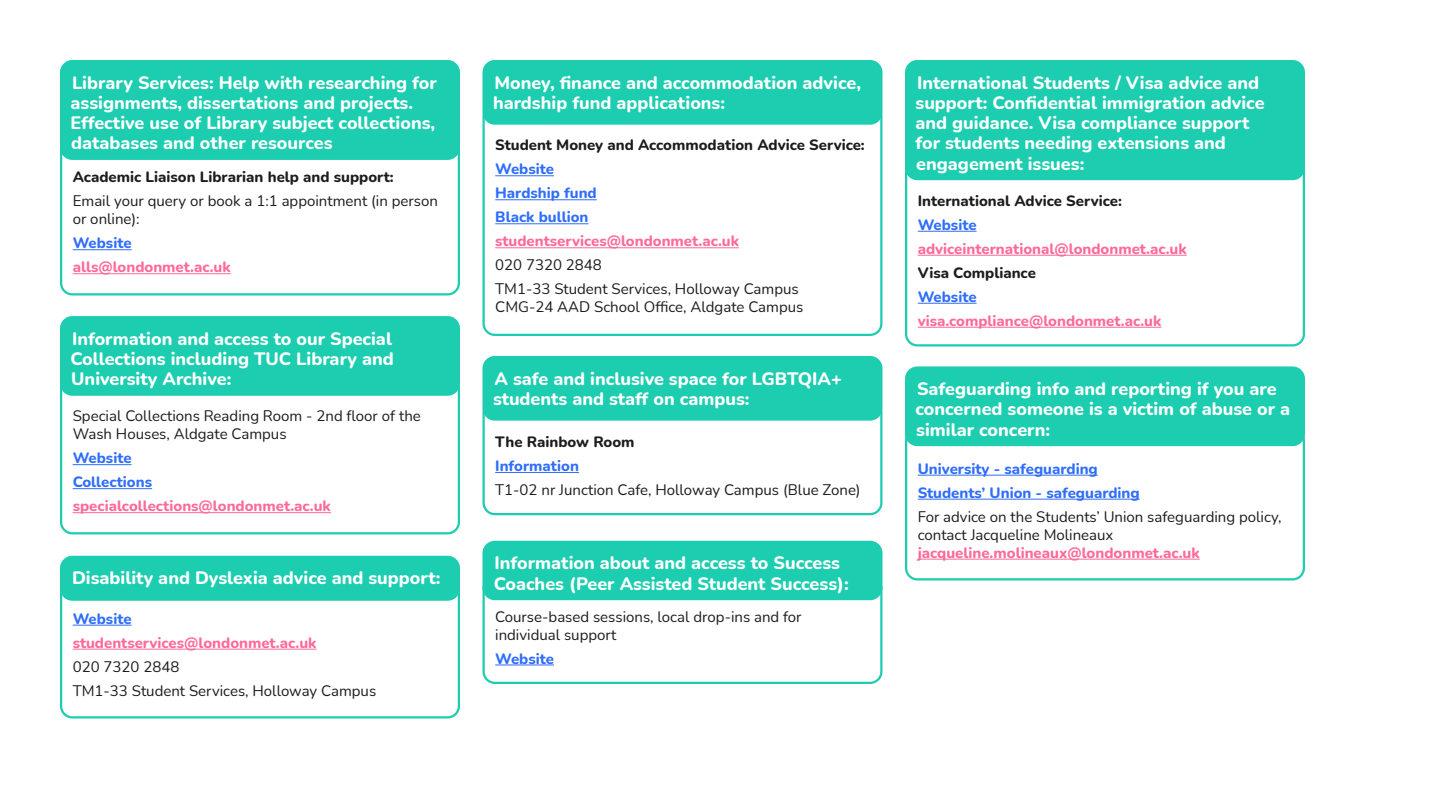
<style>
.page{position:relative;width:1440px;height:810px;background:#fff}
.page>*{position:absolute;margin:0;border:0;box-sizing:border-box;transform-origin:0 0}
.t1{font:800 18px/20.2px "Nunito";color:#fff}
.t2{font:15px/18px "Nunito";color:#1c1c1d}
.t3{font:800 15px "Nunito";color:#ff6999}
.t4{font:800 15px/24px "Nunito";color:#2f6dfd}
.t5{font:800 15px "Nunito";color:#1c1c1d}
</style>
<div class="page">
<hr style="left:918px;top:231px;width:59px;height:1px;background:#2f6dfd">
<hr style="left:918px;top:255px;width:269px;height:1px;background:#ff6999">
<hr style="left:918px;top:303px;width:59px;height:1px;background:#2f6dfd">
<hr style="left:918px;top:327px;width:243px;height:1px;background:#ff6999">
<div style="left:905px;top:159px;width:400px;height:188px;border:2px solid #1dcdb0;border-radius:11px"></div>
<div style="left:906px;top:61px;width:398px;height:118px;background:#1dcdb0;border-radius:11px"></div>
<div style="left:905px;top:60px;width:400px;height:120px;border:2px solid #1dcdb0;border-radius:11px"></div>
<hr style="left:73px;top:249px;width:59px;height:1px;background:#2f6dfd">
<hr style="left:73px;top:273px;width:158px;height:1px;background:#ff6999">
<div style="left:60px;top:136px;width:400px;height:160px;border:2px solid #1dcdb0;border-radius:11px"></div>
<hr style="left:73px;top:464px;width:59px;height:1px;background:#2f6dfd">
<hr style="left:73px;top:488px;width:79px;height:1px;background:#2f6dfd">
<hr style="left:73px;top:512px;width:258px;height:1px;background:#ff6999">
<div style="left:60px;top:375px;width:400px;height:159px;border:2px solid #1dcdb0;border-radius:11px"></div>
<hr style="left:73px;top:625px;width:59px;height:1px;background:#2f6dfd">
<hr style="left:73px;top:649px;width:244px;height:1px;background:#ff6999">
<div style="left:60px;top:577px;width:400px;height:141px;border:2px solid #1dcdb0;border-radius:11px"></div>
<div style="left:61px;top:61px;width:398px;height:98px;background:#1dcdb0;border-radius:11px"></div>
<div style="left:60px;top:60px;width:400px;height:100px;border:2px solid #1dcdb0;border-radius:11px"></div>
<div style="left:61px;top:317px;width:398px;height:78px;background:#1dcdb0;border-radius:11px"></div>
<div style="left:60px;top:316px;width:400px;height:80px;border:2px solid #1dcdb0;border-radius:11px"></div>
<div style="left:61px;top:557px;width:398px;height:43px;background:#1dcdb0;border-radius:11px"></div>
<div style="left:60px;top:556px;width:400px;height:45px;border:2px solid #1dcdb0;border-radius:11px"></div>
<hr style="left:495px;top:665px;width:59px;height:1px;background:#2f6dfd">
<div style="left:482px;top:576px;width:400px;height:108px;border:2px solid #1dcdb0;border-radius:11px"></div>
<div style="left:484px;top:542px;width:397px;height:57px;background:#1dcdb0;border-radius:11px"></div>
<div style="left:482px;top:541px;width:400px;height:59px;border:2px solid #1dcdb0;border-radius:11px"></div>
<hr style="left:495px;top:175px;width:59px;height:1px;background:#2f6dfd">
<hr style="left:495px;top:199px;width:102px;height:1px;background:#2f6dfd">
<hr style="left:495px;top:223px;width:94px;height:1px;background:#2f6dfd">
<hr style="left:495px;top:247px;width:244px;height:1px;background:#ff6999">
<div style="left:482px;top:105px;width:400px;height:231px;border:2px solid #1dcdb0;border-radius:11px"></div>
<hr style="left:495px;top:472px;width:84px;height:1px;background:#2f6dfd">
<div style="left:482px;top:401px;width:400px;height:114px;border:2px solid #1dcdb0;border-radius:11px"></div>
<div style="left:484px;top:61px;width:397px;height:63px;background:#1dcdb0;border-radius:11px"></div>
<div style="left:482px;top:60px;width:400px;height:65px;border:2px solid #1dcdb0;border-radius:11px"></div>
<div style="left:484px;top:357px;width:397px;height:63px;background:#1dcdb0;border-radius:11px"></div>
<div style="left:482px;top:356px;width:400px;height:65px;border:2px solid #1dcdb0;border-radius:11px"></div>
<hr style="left:918px;top:475px;width:180px;height:1px;background:#2f6dfd">
<hr style="left:918px;top:499px;width:222px;height:1px;background:#2f6dfd">
<hr style="left:918px;top:559px;width:282px;height:1px;background:#ff6999">
<div style="left:905px;top:428px;width:400px;height:152px;border:2px solid #1dcdb0;border-radius:11px"></div>
<div style="left:906px;top:368px;width:398px;height:77px;background:#1dcdb0;border-radius:11px"></div>
<div style="left:905px;top:366px;width:400px;height:80px;border:2px solid #1dcdb0;border-radius:11px"></div>
<p class="t1" style="left:71px;top:72px;width:368px">Library Services: Help with researching for assignments, dissertations and projects.<br>Effective use of Library subject collections, databases and other resources</p>
<p class="t5" style="left:73px;top:167px;width:323px">Academic Liaison Librarian help and support:</p>
<p class="t2" style="left:73px;top:192px;width:367px">Email your query or book a 1:1 appointment (in person or online):</p>
<p class="t4" style="left:73px;top:231px;width:60px">Website</p>
<p class="t3" style="left:73px;top:257px;width:159px">alls@londonmet.ac.uk</p>
<p class="t1" style="left:71px;top:328px;width:325px;text-align:justify">Information and access to our Special Collections including TUC Library and University Archive:</p>
<p class="t2" style="left:73px;top:407px;width:350px">Special Collections Reading Room - 2nd floor of the<br>Wash Houses, Aldgate Campus</p>
<p class="t4" style="left:73px;top:446px;width:81px">Website<br>Collections</p>
<p class="t3" style="left:73px;top:495px;width:260px">specialcollections@londonmet.ac.uk</p>
<p class="t1" style="left:72px;top:567px;width:370px">Disability and Dyslexia advice and support:</p>
<p class="t4" style="left:73px;top:606px;width:60px">Website</p>
<p class="t3" style="left:73px;top:632px;width:245px">studentservices@londonmet.ac.uk</p>
<p class="t2" style="left:73px;top:654px;width:305px;line-height:24px">020 7320 2848<br>TM1-33 Student Services, Holloway Campus</p>
<p class="t1" style="left:493px;top:72px;width:370px">Money, finance and accommodation advice, hardship fund applications:</p>
<p class="t5" style="left:495px;top:135px;width:371px">Student Money and Accommodation Advice Service:</p>
<p class="t4" style="left:495px;top:157px;width:103px">Website<br>Hardship fund<br>Black bullion</p>
<p class="t3" style="left:495px;top:231px;width:245px">studentservices@londonmet.ac.uk</p>
<p class="t2" style="left:495px;top:253px;width:305px;line-height:24px">020 7320 2848<br>TM1-33 Student Services, Holloway Campus</p>
<p class="t2" style="left:495px;top:298px;width:310px">CMG-24 AAD School Office, Aldgate Campus</p>
<p class="t1" style="left:493px;top:368px;width:350px">A safe and inclusive space for LGBTQIA+ students and staff on campus:</p>
<p class="t5" style="left:495px;top:431px;width:141px">The Rainbow Room</p>
<p class="t4" style="left:495px;top:453px;width:85px">Information</p>
<p class="t2" style="left:495px;top:480px;width:367px">T1-02 nr Junction Cafe, Holloway Campus (Blue Zone)</p>
<p class="t1" style="left:494px;top:552px;width:357px">Information about and access to Success<br>Coaches (Peer Assisted Student Success):</p>
<p class="t2" style="left:495px;top:607px;width:308px">Course-based sessions, local drop-ins and for individual support</p>
<p class="t4" style="left:495px;top:646px;width:60px">Website</p>
<p class="t1" style="left:916px;top:72px;width:351px">International Students / Visa advice and support: Confidential immigration advice and guidance. Visa compliance support for students needing extensions and engagement issues:</p>
<p class="t5" style="left:918px;top:190px;width:206px">International Advice Service:</p>
<p class="t4" style="left:918px;top:212px;width:60px">Website</p>
<p class="t3" style="left:918px;top:238px;width:271px">adviceinternational@londonmet.ac.uk</p>
<p class="t5" style="left:918px;top:262px;width:120px">Visa Compliance</p>
<p class="t4" style="left:918px;top:284px;width:60px">Website</p>
<p class="t3" style="left:918px;top:310px;width:245px">visa.compliance@londonmet.ac.uk</p>
<p class="t1" style="left:916px;top:378px;width:376px">Safeguarding info and reporting if you are concerned someone is a victim of abuse or a similar concern:</p>
<p class="t4" style="left:918px;top:456px;width:223px">University - safeguarding<br>Students’ Union - safeguarding</p>
<p class="t2" style="left:918px;top:507px;width:365px">For advice on the Students’ Union safeguarding policy, contact Jacqueline Molineaux</p>
<p class="t3" style="left:918px;top:542px;width:284px">jacqueline.molineaux@londonmet.ac.uk</p>
</div>
